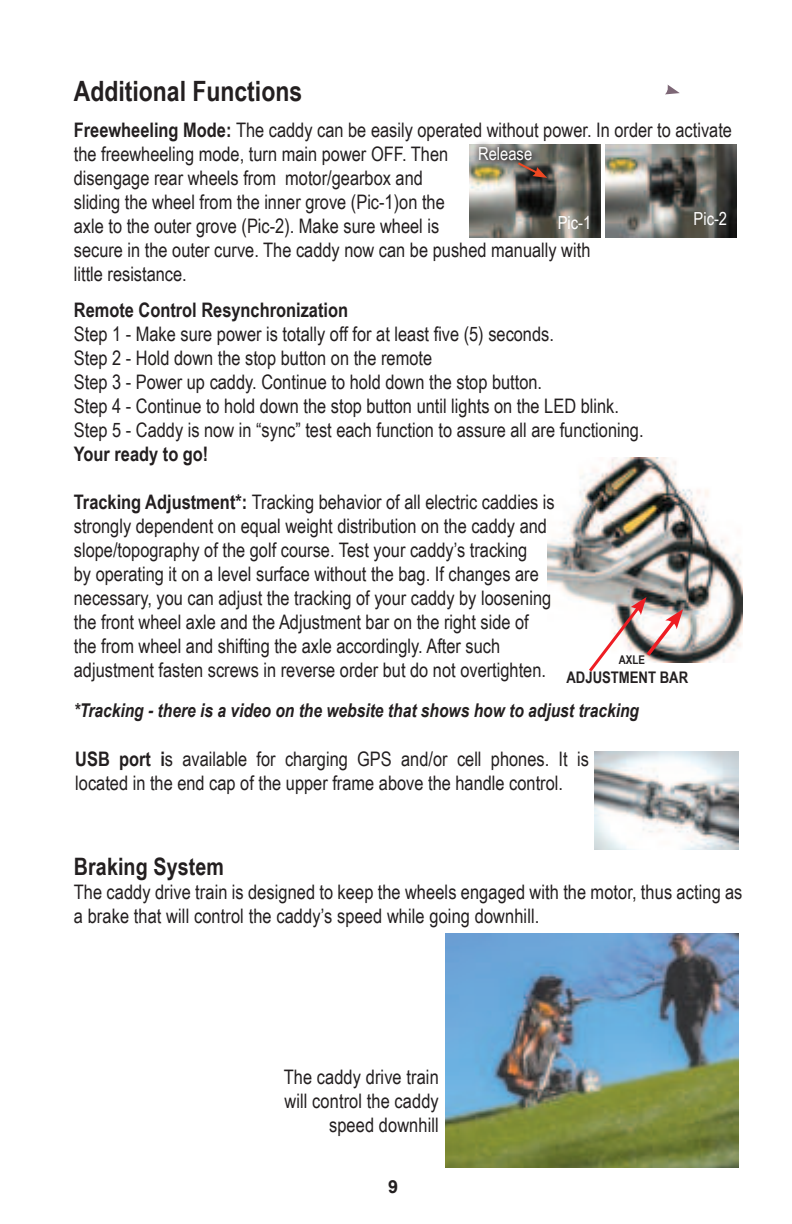
<style>
.page{position:relative;width:792px;height:1224px;background:#fff}
.page>*{position:absolute;margin:0;border:0;box-sizing:border-box;transform-origin:0 0}
.t1{font:700 28px "Arial Narrow";color:#231f20}
.t2{font:700 24px "Arial Narrow";letter-spacing:.005em;color:#231f20}
.t3{font:20px/24px "Arial Narrow";color:#231f20}
.t4{font:700 20px "Arial Narrow";color:#231f20}
.t5{font:italic 700 19px "Arial Narrow";color:#231f20}
.t6{font:18px "Arial Narrow";color:#fff}
.t7{font:700 18px "Arial";color:#231f20}
.t8{font:700 16px "Arial Narrow";color:#231f20}
.t9{font:700 12px "Arial Narrow";color:#231f20}
.s1{font-weight:700}
</style>
<div class="page">
<img style="left:548px;top:458px;width:195px;height:205px">
<img style="left:595px;top:751px;width:144px;height:99px">
<img style="left:586px;top:597px;width:97px;height:75px">
<img style="left:445px;top:933px;width:294px;height:235px">
<img style="left:470px;top:144px;width:131px;height:93px">
<img style="left:606px;top:144px;width:131px;height:93px">
<div style="left:471px;top:139px;width:69px;height:29px;background:#231f20;opacity:.75"></div>
<svg style="left:516px;top:161px;width:31px;height:17px"></svg>
<svg style="left:665px;top:85px;width:15px;height:9px"></svg>
<h1 class="t1" style="left:74px;top:81px;width:230px">Additional Functions</h1>
<p class="t3" style="left:74px;top:120px;width:660px"><span class="s1">Freewheeling Mode:</span> The caddy can be easily operated without power. In order to activate the freewheeling mode, turn main power OFF. Then<br>disengage rear wheels from motor/gearbox and<br>sliding the wheel from the inner grove (Pic-1)on the<br>axle to the outer grove (Pic-2). Make sure wheel is<br>secure in the outer curve. The caddy now can be pushed manually with<br>little resistance.</p>
<p class="t4" style="left:74px;top:303px;width:276px">Remote Control Resynchronization</p>
<p class="t3" style="left:74px;top:322px;width:571px">Step 1 - Make sure power is totally off for at least five (5) seconds.<br>Step 2 - Hold down the stop button on the remote<br>Step 3 - Power up caddy. Continue to hold down the stop button.<br>Step 4 - Continue to hold down the stop button until lights on the LED blink.<br>Step 5 - Caddy is now in “sync” test each function to assure all are functioning.</p>
<p class="t4" style="left:74px;top:447px;width:136px">Your ready to go!</p>
<p class="t3" style="left:74px;top:492px;width:482px"><span class="s1">Tracking Adjustment*:</span> Tracking behavior of all electric caddies is strongly dependent on equal weight distribution on the caddy and slope/topography of the golf course. Test your caddy’s tracking<br>by operating it on a level surface without the bag. If changes are necessary, you can adjust the tracking of your caddy by loosening the front wheel axle and the Adjustment bar on the right side of the from wheel and shifting the axle accordingly. After such adjustment fasten screws in reverse order but do not overtighten.</p>
<p class="t5" style="left:74px;top:704px;width:567px">*Tracking - there is a video on the website that shows how to adjust tracking</p>
<p class="t6" style="left:478px;top:147px;width:56px">Release</p>
<p class="t6" style="left:558px;top:216px;width:35px">Pic-1</p>
<p class="t6" style="left:694px;top:212px;width:35px">Pic-2</p>
<p class="t9" style="left:619px;top:656px;width:28px">AXLE</p>
<p class="t8" style="left:566px;top:672px;width:123px">ADJUSTMENT BAR</p>
<p class="t3" style="left:75px;top:748px;width:515px"><span class="s1">USB port i</span>s available for charging GPS and/or cell phones. It is located in the end cap of the upper frame above the handle control.</p>
<p class="t2" style="left:74px;top:857px;width:152px">Braking System</p>
<p class="t3" style="left:74px;top:882px;width:670px">The caddy drive train is designed to keep the wheels engaged with the motor, thus acting as a brake that will control the caddy’s speed while going downhill.</p>
<p class="t3" style="left:284px;top:1067px;width:157px;text-align:right">The caddy drive train will control the caddy speed downhill</p>
<p class="t7" style="left:388px;top:1180px;width:12px">9</p>
</div>
